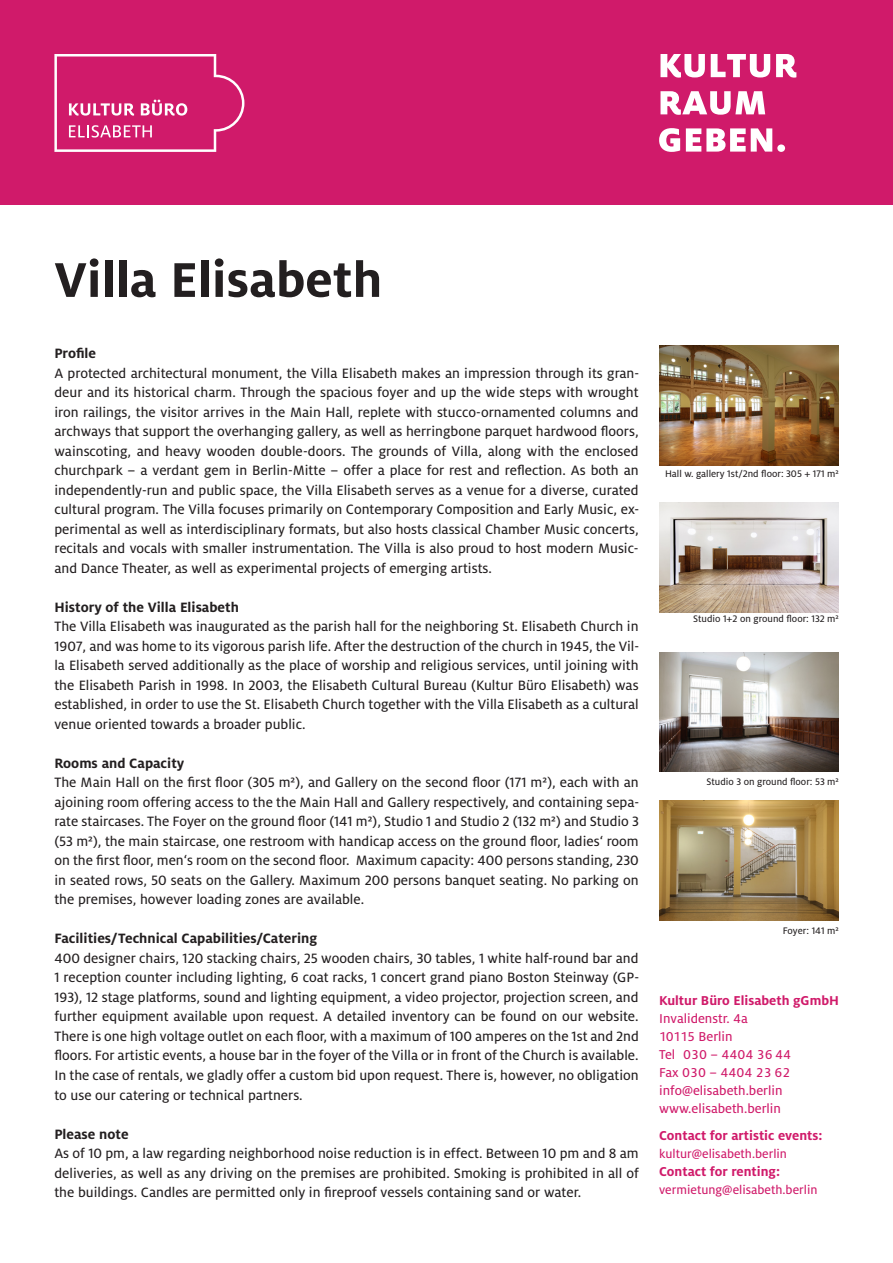
<style>
.page{position:relative;width:893px;height:1263px;background:#fff}
.page>*{position:absolute;margin:0;border:0;box-sizing:border-box;transform-origin:0 0}
.t1{font:700 54px "Milo LF";color:#231f20}
.t2{font:15px/19.5px "Milo LF Text";color:#231f20;text-align:justify}
.t3{font:700 15px "Milo LF";color:#231f20}
.t4{font:14.25px "Milo TF Text";color:#d01a6a}
.t5{font:700 14.25px "Milo";color:#d01a6a}
.t6{font:13.5px "Milo Text";color:#d01a6a}
.t7{font:10.5px "Milo LF Text";color:#231f20}
</style>
<div class="page">
<div style="left:0;top:0;width:893px;height:204px;background:#d01a6a"></div>
<svg style="left:54px;top:54px;width:190px;height:98px"></svg>
<svg style="left:659px;top:128px;width:126px;height:24px"></svg>
<svg style="left:660px;top:91px;width:105px;height:24px"></svg>
<svg style="left:660px;top:54px;width:136px;height:24px"></svg>
<img style="left:659px;top:345px;width:180px;height:120px">
<img style="left:659px;top:503px;width:180px;height:109px">
<img style="left:659px;top:652px;width:180px;height:120px">
<img style="left:659px;top:801px;width:180px;height:119px">
<p class="t1" style="left:54px;top:248px;width:329px">Villa Elisabeth</p>
<p class="t3" style="left:54px;top:345px;width:43px">Profile</p>
<p class="t2" style="left:54px;top:363px;width:586px">A protected architectural monument, the Villa Elisabeth makes an impression through its gran&shy;deur and its historical charm. Through the spacious foyer and up the wide steps with wrought iron railings, the visitor arrives in the Main Hall, replete with stucco-ornamented columns and archways that support the overhanging gallery, as well as herringbone parquet hardwood floors, wainscoting, and heavy wooden double-doors. The grounds of Villa, along with the enclosed churchpark – a verdant gem in Berlin-Mitte – offer a place for rest and reflection. As both an independently-run and public space, the Villa Elisabeth serves as a venue for a diverse, curated cultural program. The Villa focuses primarily on Contemporary Composition and Early Music, ex&shy;perimental as well as interdisciplinary formats, but also hosts classical Chamber Music concerts, recitals and vocals with smaller instrumentation. The Villa is also proud to host modern Music&shy;and Dance Theater, as well as experimental projects of emerging artists.</p>
<p class="t3" style="left:54px;top:598px;width:186px">History of the Villa Elisabeth</p>
<p class="t2" style="left:54px;top:617px;width:586px">The Villa Elisabeth was inaugurated as the parish hall for the neighboring St. Elisabeth Church in 1907, and was home to its vigorous parish life. After the destruction of the church in 1945, the Vil&shy;la Elisabeth served additionally as the place of worship and religious services, until joining with the Elisabeth Parish in 1998. In 2003, the Elisabeth Cultural Bureau (Kultur Büro Elisabeth) was established, in order to use the St. Elisabeth Church together with the Villa Elisabeth as a cultural venue oriented towards a broader public.</p>
<p class="t3" style="left:54px;top:754px;width:131px">Rooms and Capacity</p>
<p class="t2" style="left:54px;top:773px;width:586px">The Main Hall on the first floor (305 m²), and Gallery on the second floor (171 m²), each with an ajoining room offering access to the the Main Hall and Gallery respectively, and containing sepa&shy;rate staircases. The Foyer on the ground floor (141 m²), Studio 1 and Studio 2 (132 m²) and Studio 3 (53 m²), the main staircase, one restroom with handicap access on the ground floor, ladies‘ room on the first floor, men‘s room on the second floor. Maximum capacity: 400 persons standing, 230 in seated rows, 50 seats on the Gallery. Maximum 200 persons banquet seating. No parking on the premises, however loading zones are available.</p>
<p class="t3" style="left:54px;top:930px;width:264px">Facilities/Technical Capabilities/Catering</p>
<p class="t2" style="left:54px;top:948px;width:586px">400 designer chairs, 120 stacking chairs, 25 wooden chairs, 30 tables, 1 white half-round bar and 1 reception counter including lighting, 6 coat racks, 1 concert grand piano Boston Steinway (GP-193), 12 stage platforms, sound and lighting equipment, a video projector, projection screen, and further equipment available upon request. A detailed inventory can be found on our website.<br>There is one high voltage outlet on each floor, with a maximum of 100 amperes on the 1st and 2nd floors. For artistic events, a house bar in the foyer of the Villa or in front of the Church is available.<br>In the case of rentals, we gladly offer a custom bid upon request. There is, however, no obligation to use our catering or technical partners.</p>
<p class="t3" style="left:54px;top:1125px;width:76px">Please note</p>
<p class="t2" style="left:54px;top:1143px;width:586px">As of 10 pm, a law regarding neighborhood noise reduction is in effect. Between 10 pm and 8 am deliveries, as well as any driving on the premises are prohibited. Smoking is prohibited in all of the buildings. Candles are permitted only in fireproof vessels containing sand or water.</p>
<p class="t7" style="left:665px;top:467px;width:175px">Hall w. gallery 1st/2nd floor: 305 + 171 m²</p>
<p class="t7" style="left:693px;top:613px;width:147px">Studio 1+2 on ground floor: 132 m²</p>
<p class="t7" style="left:707px;top:775px;width:134px">Studio 3 on ground floor: 53 m²</p>
<p class="t7" style="left:783px;top:924px;width:58px">Foyer: 141 m²</p>
<p class="t5" style="left:659px;top:992px;width:181px">Kultur Büro Elisabeth gGmbH</p>
<p class="t4" style="left:659px;top:1010px;width:90px">Invalidenstr. 4a</p>
<p class="t4" style="left:659px;top:1028px;width:75px">10115 Berlin</p>
<p class="t4" style="left:659px;top:1046px;width:133px">Tel 030 – 4404 36 44</p>
<p class="t4" style="left:659px;top:1064px;width:133px">Fax 030 – 4404 23 62</p>
<p class="t4" style="left:659px;top:1082px;width:125px">info@elisabeth.berlin</p>
<p class="t4" style="left:659px;top:1100px;width:123px">www.elisabeth.berlin</p>
<p class="t5" style="left:659px;top:1127px;width:165px">Contact for artistic events:</p>
<p class="t6" style="left:659px;top:1145px;width:129px">kultur@elisabeth.berlin</p>
<p class="t5" style="left:659px;top:1163px;width:123px">Contact for renting:</p>
<p class="t6" style="left:659px;top:1181px;width:160px">vermietung@elisabeth.berlin</p>
</div>
